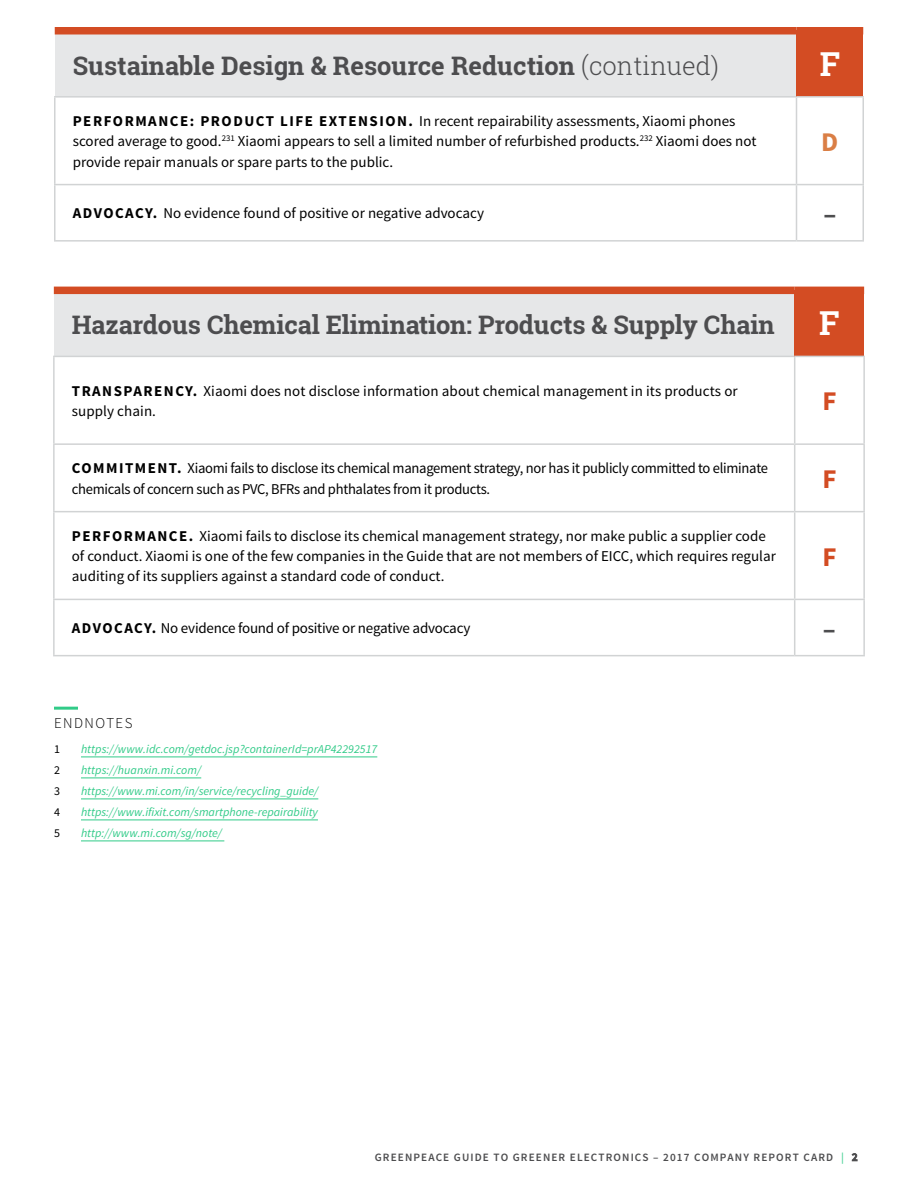
<style>
.page{position:relative;width:918px;height:1188px;background:#fff}
.page>*{position:absolute;margin:0;border:0;box-sizing:border-box;transform-origin:0 0}
.t1{font:700 33px "Roboto Slab";color:#fff}
.t2{font:700 27px "Source Sans Pro";color:#d34c23}
.t3{font:700 27px "Source Sans Pro";color:#4d4d4f}
.t4{font:700 27px "Source Sans Pro";color:#da7e45}
.t5{font:700 25.5px "Roboto Slab";letter-spacing:-.005em;color:#4d4d4f}
.t6{font:15px/20.2px "Source Sans Pro";color:#000}
.t7{font:15px/20.2px "Source Sans Pro";letter-spacing:-.02em;color:#000}
.t8{font:300 15px "Source Sans Pro";letter-spacing:.1em;color:#000}
.t9{font:italic 12px "Source Sans Pro";color:#31cb88}
.t10{font:12px "Source Sans Pro";color:#000}
.t11{font:600 11.25px "Source Sans Pro";letter-spacing:.1em;color:#4d4d4f}
.s1{font-weight:300}
.s2{font-weight:700}
.s3{color:#50d39a}
</style>
<div class="page">
<div style="left:54px;top:290px;width:741px;height:66px;background:#e6e7e8"></div>
<div style="left:795px;top:290px;width:69px;height:66px;background:#d34c23"></div>
<hr style="left:53px;top:357px;width:2px;height:86px;background:#d1d3d4">
<hr style="left:794px;top:357px;width:1px;height:86px;background:#d1d3d4">
<hr style="left:53px;top:443px;width:742px;height:2px;background:#d1d3d4">
<hr style="left:53px;top:445px;width:2px;height:66px;background:#d1d3d4">
<hr style="left:795px;top:443px;width:70px;height:2px;background:#d1d3d4">
<hr style="left:794px;top:445px;width:1px;height:66px;background:#d1d3d4">
<hr style="left:53px;top:511px;width:742px;height:1px;background:#d1d3d4">
<hr style="left:53px;top:512px;width:2px;height:87px;background:#d1d3d4">
<hr style="left:795px;top:511px;width:70px;height:1px;background:#d1d3d4">
<hr style="left:794px;top:512px;width:1px;height:87px;background:#d1d3d4">
<hr style="left:53px;top:599px;width:742px;height:1px;background:#d1d3d4">
<hr style="left:53px;top:600px;width:2px;height:55px;background:#d1d3d4">
<hr style="left:795px;top:599px;width:70px;height:1px;background:#d1d3d4">
<hr style="left:794px;top:600px;width:1px;height:55px;background:#d1d3d4">
<hr style="left:863px;top:357px;width:2px;height:86px;background:#d1d3d4">
<hr style="left:863px;top:445px;width:2px;height:66px;background:#d1d3d4">
<hr style="left:863px;top:512px;width:2px;height:87px;background:#d1d3d4">
<hr style="left:863px;top:600px;width:2px;height:55px;background:#d1d3d4">
<hr style="left:53px;top:655px;width:742px;height:1px;background:#d1d3d4">
<hr style="left:795px;top:655px;width:70px;height:1px;background:#d1d3d4">
<hr style="left:53px;top:356px;width:742px;height:1px;background:#d1d3d4">
<hr style="left:795px;top:356px;width:70px;height:1px;background:#d1d3d4">
<div style="left:54px;top:287px;width:741px;height:7px;background:#d34c23"></div>
<div style="left:795px;top:287px;width:69px;height:7px;background:#d34c23"></div>
<div style="left:55px;top:31px;width:741px;height:66px;background:#e6e7e8"></div>
<div style="left:796px;top:31px;width:67px;height:66px;background:#d34c23"></div>
<hr style="left:54px;top:98px;width:2px;height:86px;background:#d1d3d4">
<hr style="left:796px;top:98px;width:1px;height:86px;background:#d1d3d4">
<hr style="left:54px;top:184px;width:742px;height:1px;background:#d1d3d4">
<hr style="left:54px;top:185px;width:2px;height:55px;background:#d1d3d4">
<hr style="left:796px;top:184px;width:68px;height:1px;background:#d1d3d4">
<hr style="left:796px;top:185px;width:1px;height:55px;background:#d1d3d4">
<hr style="left:862px;top:98px;width:2px;height:86px;background:#d1d3d4">
<hr style="left:862px;top:185px;width:2px;height:55px;background:#d1d3d4">
<hr style="left:54px;top:240px;width:742px;height:2px;background:#d1d3d4">
<hr style="left:796px;top:240px;width:68px;height:2px;background:#d1d3d4">
<hr style="left:54px;top:96px;width:742px;height:2px;background:#d1d3d4">
<hr style="left:796px;top:96px;width:68px;height:2px;background:#d1d3d4">
<div style="left:55px;top:27px;width:741px;height:7px;background:#d34c23"></div>
<div style="left:796px;top:27px;width:67px;height:7px;background:#d34c23"></div>
<hr style="left:54px;top:707px;width:24px;height:3px;background:#31cb88">
<hr style="left:81px;top:757px;width:296px;height:1px;background:#31cb88">
<hr style="left:81px;top:778px;width:120px;height:1px;background:#31cb88">
<hr style="left:81px;top:799px;width:237px;height:1px;background:#31cb88">
<hr style="left:81px;top:820px;width:237px;height:1px;background:#31cb88">
<hr style="left:81px;top:841px;width:143px;height:1px;background:#31cb88">
<h3 class="t5" style="left:73px;top:48px;width:648px">Sustainable Design &amp; Resource Reduction <span class="s1">(continued)</span></h3>
<h1 class="t1" style="left:820px;top:41px;width:22px">F</h1>
<p class="t6" style="left:73px;top:111px;width:685px"><span class="s2">PERFORMANCE: PRODUCT LIFE EXTENSION.</span> In recent repairability assessments, Xiaomi phones scored average to good.<sup>231</sup> Xiaomi appears to sell a limited number of refurbished products.<sup>232</sup> Xiaomi does not provide repair manuals or spare parts to the public.</p>
<h2 class="t4" style="left:821px;top:125px;width:19px">D</h2>
<p class="t6" style="left:73px;top:203px;width:413px"><span class="s2">ADVOCACY.</span> No evidence found of positive or negative advocacy</p>
<h2 class="t3" style="left:823px;top:197px;width:14px">–</h2>
<h3 class="t5" style="left:72px;top:308px;width:704px">Hazardous Chemical Elimination: Products &amp; Supply Chain</h3>
<h1 class="t1" style="left:819px;top:301px;width:22px">F</h1>
<p class="t6" style="left:72px;top:381px;width:667px"><span class="s2">TRANSPARENCY.</span> Xiaomi does not disclose information about chemical management in its products or supply chain.</p>
<h2 class="t2" style="left:822px;top:384px;width:16px">F</h2>
<p class="t7" style="left:72px;top:459px;width:698px"><span class="s2">COMMITMENT.</span> Xiaomi fails to disclose its chemical management strategy, nor has it publicly committed to eliminate chemicals of concern such as PVC, BFRs and phthalates from it products.</p>
<h2 class="t2" style="left:822px;top:462px;width:16px">F</h2>
<p class="t6" style="left:72px;top:526px;width:706px"><span class="s2">PERFORMANCE.</span> Xiaomi fails to disclose its chemical management strategy, nor make public a supplier code of conduct. Xiaomi is one of the few companies in the Guide that are not members of EICC, which requires regular auditing of its suppliers against a standard code of conduct.</p>
<h2 class="t2" style="left:822px;top:539px;width:16px">F</h2>
<p class="t6" style="left:72px;top:618px;width:400px"><span class="s2">ADVOCACY.</span> No evidence found of positive or negative advocacy</p>
<h2 class="t3" style="left:823px;top:611px;width:14px">–</h2>
<p class="t8" style="left:54px;top:714px;width:80px">ENDNOTES</p>
<p class="t10" style="left:54px;top:742px;width:7px">1</p>
<p class="t9" style="left:81px;top:742px;width:298px">https://www.idc.com/getdoc.jsp?containerId=prAP42292517</p>
<p class="t10" style="left:54px;top:763px;width:7px">2</p>
<p class="t9" style="left:81px;top:763px;width:122px">https://huanxin.mi.com/</p>
<p class="t10" style="left:54px;top:784px;width:7px">3</p>
<p class="t9" style="left:81px;top:784px;width:239px">https://www.mi.com/in/service/recycling_guide/</p>
<p class="t10" style="left:54px;top:805px;width:7px">4</p>
<p class="t9" style="left:81px;top:805px;width:238px">https://www.ifixit.com/smartphone-repairability</p>
<p class="t10" style="left:54px;top:826px;width:7px">5</p>
<p class="t9" style="left:81px;top:826px;width:143px">http://www.mi.com/sg/note/</p>
<p class="t11" style="left:375px;top:1150px;width:484px">GREENPEACE GUIDE TO GREENER ELECTRONICS – 2017 COMPANY REPORT CARD <span class="s3">|</span> 2</p>
</div>
